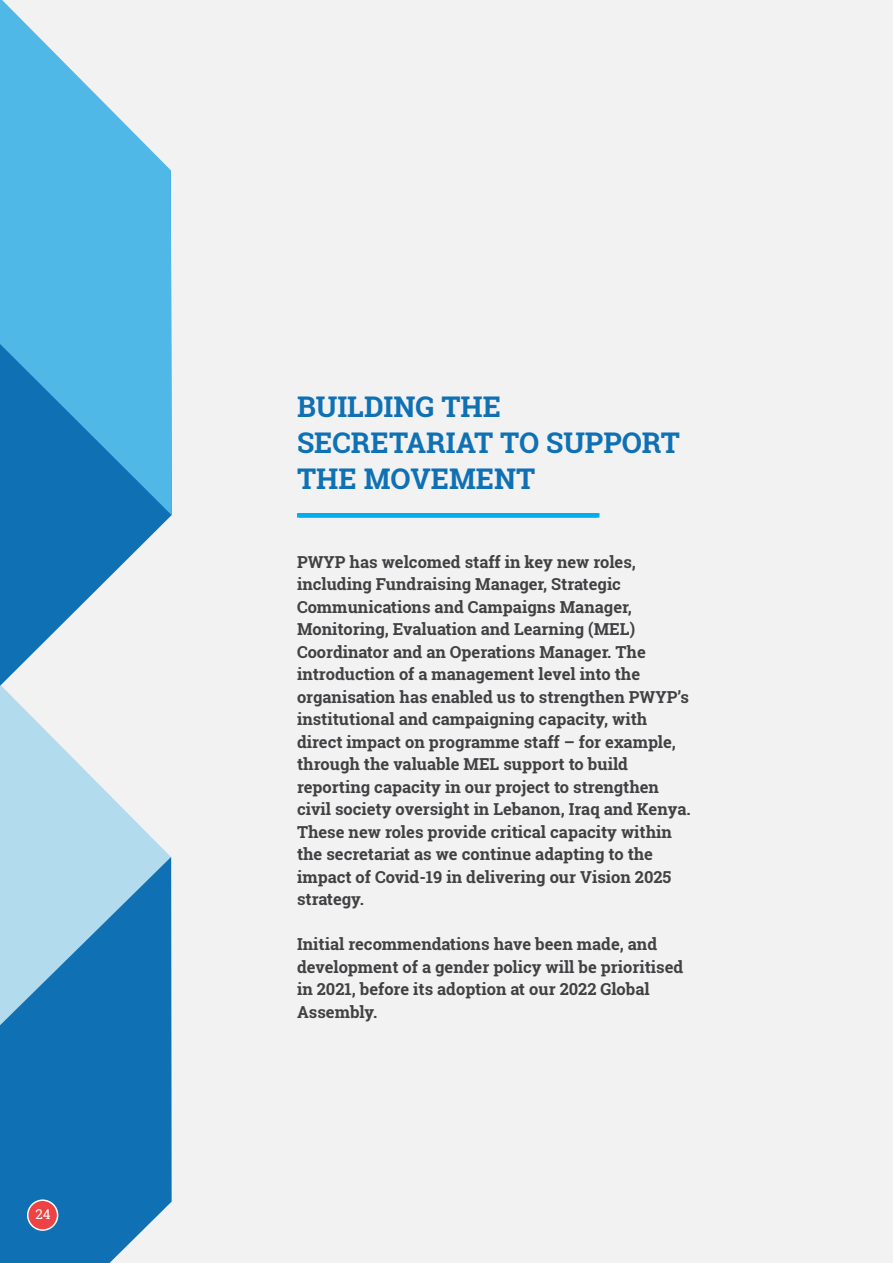
<style>
.page{position:relative;width:893px;height:1263px;background:#f2f2f3}
.page>*{position:absolute;margin:0;border:0;box-sizing:border-box;transform-origin:0 0}
.t1{font:700 28.5px/36px "Roboto Slab";color:#0f71b4}
.t2{font:700 16.5px/22.5px "Roboto Slab";color:#414042}
.t3{font:13.5px "Roboto Slab";color:#fff}
</style>
<div class="page">
<svg style="left:0;top:0;width:172px;height:389px;fill:#4fb8e7"></svg>
<svg style="left:0;top:389px;width:172px;height:468px"></svg>
<svg style="left:0;top:857px;width:172px;height:406px;background:#378bc2"></svg>
<hr style="left:297px;top:513px;width:300px;height:4px;background:#00aeef">
<hr style="left:299px;top:513px;width:300px;height:4px;background:#00aeef">
<div style="left:28px;top:1200px;width:30px;height:30px;background:#ef4244;border-radius:50%"></div>
<div style="left:27px;top:1199px;width:31px;height:32px;border:2px solid #fff;border-radius:50%"></div>
<p class="t3" style="left:35px;top:1204px;width:17px">24</p>
<h1 class="t1" style="left:297px;top:389px;width:385px">BUILDING THE<br>SECRETARIAT TO SUPPORT<br>THE MOVEMENT</h1>
<p class="t2" style="left:297px;top:550px;width:395px">PWYP has welcomed staff in key new roles, including Fundraising Manager, Strategic Communications and Campaigns Manager, Monitoring, Evaluation and Learning (MEL)<br>Coordinator and an Operations Manager. The introduction of a management level into the organisation has enabled us to strengthen PWYP’s institutional and campaigning capacity, with direct impact on programme staff – for example, through the valuable MEL support to build reporting capacity in our project to strengthen civil society oversight in Lebanon, Iraq and Kenya.<br>These new roles provide critical capacity within the secretariat as we continue adapting to the impact of Covid-19 in delivering our Vision 2025 strategy.</p>
<p class="t2" style="left:297px;top:933px;width:388px">Initial recommendations have been made, and development of a gender policy will be prioritised in 2021, before its adoption at our 2022 Global Assembly.</p>
</div>
